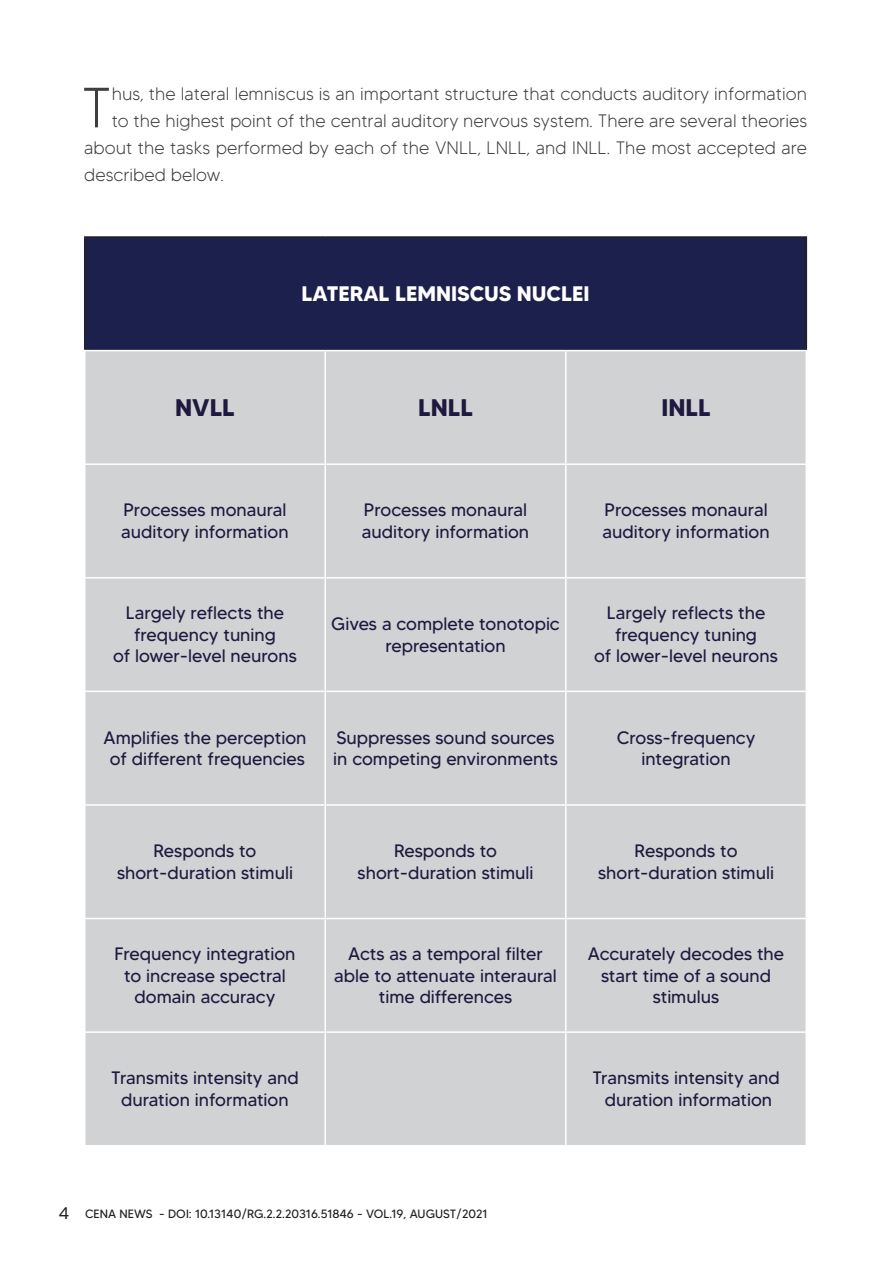
<style>
.page{position:relative;width:893px;height:1263px;background:#fff}
.page>*{position:absolute;margin:0;border:0;box-sizing:border-box;transform-origin:0 0}
.t1{font:300 56.55px "MADETOMMY";color:#3e3e3f}
.t2{font:700 24px "MADETOMMY";color:#1f193f}
.t3{font:700 21px "MADETOMMY";color:#fff}
.t4{font:18px/21.6px "MADETOMMY";color:#1f193f;text-align:center}
.t5{font:300 18px "MADETOMMY";color:#3e3e3f}
.t6{font:12px "MADETOMMY";letter-spacing:-.005em;color:#231f20}
.s1{font-family:"Poppins";font-size:16.5px}
</style>
<div class="page">
<div style="left:85px;top:237px;width:721px;height:114px;background:#1c204d"></div>
<div style="left:85px;top:351px;width:721px;height:794px;background:#d1d2d4"></div>
<hr style="left:84px;top:236px;width:241px;height:2px;background:#231f20">
<hr style="left:84px;top:238px;width:1px;height:112px;background:#231f20">
<hr style="left:325px;top:236px;width:241px;height:2px;background:#231f20">
<hr style="left:566px;top:236px;width:241px;height:2px;background:#231f20">
<hr style="left:806px;top:238px;width:1px;height:112px;background:#231f20">
<hr style="left:84px;top:350px;width:241px;height:1px;background:#fff">
<hr style="left:325px;top:350px;width:241px;height:1px;background:#fff">
<hr style="left:324px;top:351px;width:2px;height:112px;background:#fff">
<hr style="left:566px;top:350px;width:241px;height:1px;background:#fff">
<hr style="left:565px;top:351px;width:2px;height:112px;background:#fff">
<hr style="left:84px;top:463px;width:241px;height:2px;background:#fff">
<hr style="left:325px;top:463px;width:241px;height:2px;background:#fff">
<hr style="left:324px;top:465px;width:2px;height:112px;background:#fff">
<hr style="left:566px;top:463px;width:241px;height:2px;background:#fff">
<hr style="left:565px;top:465px;width:2px;height:112px;background:#fff">
<hr style="left:84px;top:577px;width:241px;height:1px;background:#fff">
<hr style="left:325px;top:577px;width:241px;height:1px;background:#fff">
<hr style="left:324px;top:578px;width:2px;height:113px;background:#fff">
<hr style="left:566px;top:577px;width:241px;height:1px;background:#fff">
<hr style="left:565px;top:578px;width:2px;height:113px;background:#fff">
<hr style="left:84px;top:691px;width:241px;height:1px;background:#fff">
<hr style="left:325px;top:691px;width:241px;height:1px;background:#fff">
<hr style="left:324px;top:692px;width:2px;height:112px;background:#fff">
<hr style="left:566px;top:691px;width:241px;height:1px;background:#fff">
<hr style="left:565px;top:692px;width:2px;height:112px;background:#fff">
<hr style="left:84px;top:804px;width:241px;height:2px;background:#fff">
<hr style="left:325px;top:804px;width:241px;height:2px;background:#fff">
<hr style="left:324px;top:806px;width:2px;height:112px;background:#fff">
<hr style="left:566px;top:804px;width:241px;height:2px;background:#fff">
<hr style="left:565px;top:806px;width:2px;height:112px;background:#fff">
<hr style="left:84px;top:918px;width:241px;height:1px;background:#fff">
<hr style="left:325px;top:918px;width:241px;height:1px;background:#fff">
<hr style="left:324px;top:919px;width:2px;height:112px;background:#fff">
<hr style="left:566px;top:918px;width:241px;height:1px;background:#fff">
<hr style="left:565px;top:919px;width:2px;height:112px;background:#fff">
<hr style="left:84px;top:1031px;width:241px;height:2px;background:#fff">
<hr style="left:325px;top:1031px;width:241px;height:2px;background:#fff">
<hr style="left:324px;top:1033px;width:2px;height:112px;background:#fff">
<hr style="left:566px;top:1031px;width:241px;height:2px;background:#fff">
<hr style="left:565px;top:1033px;width:2px;height:112px;background:#fff">
<h1 class="t1" style="left:81px;top:73px;width:32px">T</h1>
<p class="t5" style="left:112px;top:83px;width:697px">hus, the lateral lemniscus is an important structure that conducts auditory information</p>
<p class="t5" style="left:112px;top:110px;width:697px">to the highest point of the central auditory nervous system. There are several theories</p>
<p class="t5" style="left:84px;top:137px;width:724px">about the tasks performed by each of the VNLL, LNLL, and INLL. The most accepted are</p>
<p class="t5" style="left:84px;top:164px;width:141px">described below.</p>
<p class="t3" style="left:301px;top:281px;width:290px">LATERAL LEMNISCUS NUCLEI</p>
<h2 class="t2" style="left:175px;top:392px;width:61px">NVLL</h2>
<h2 class="t2" style="left:418px;top:392px;width:56px">LNLL</h2>
<h2 class="t2" style="left:661px;top:392px;width:51px">INLL</h2>
<p class="t4" style="left:121px;top:499px;width:169px;text-align:left">Processes monaural auditory information</p>
<p class="t4" style="left:362px;top:499px;width:169px;text-align:left">Processes monaural auditory information</p>
<p class="t4" style="left:602px;top:499px;width:169px;text-align:left">Processes monaural auditory information</p>
<p class="t4" style="left:113px;top:602px;width:185px">Largely reflects the frequency tuning<br>of lower-level neurons</p>
<p class="t4" style="left:331px;top:613px;width:230px">Gives a complete tonotopic representation</p>
<p class="t4" style="left:594px;top:602px;width:185px">Largely reflects the frequency tuning<br>of lower-level neurons</p>
<p class="t4" style="left:104px;top:726px;width:204px">Amplifies the perception of different frequencies</p>
<p class="t4" style="left:333px;top:726px;width:226px;text-align:left">Suppresses sound sources in competing environments</p>
<p class="t4" style="left:617px;top:726px;width:140px">Cross-frequency integration</p>
<p class="t4" style="left:117px;top:840px;width:177px">Responds to short-duration stimuli</p>
<p class="t4" style="left:358px;top:840px;width:177px">Responds to short-duration stimuli</p>
<p class="t4" style="left:598px;top:840px;width:177px">Responds to short-duration stimuli</p>
<p class="t4" style="left:114px;top:943px;width:183px">Frequency integration to increase spectral domain accuracy</p>
<p class="t4" style="left:334px;top:943px;width:224px">Acts as a temporal filter able to attenuate interaural time differences</p>
<p class="t4" style="left:588px;top:943px;width:198px">Accurately decodes the start time of a sound stimulus</p>
<p class="t4" style="left:111px;top:1067px;width:189px">Transmits intensity and duration information</p>
<p class="t4" style="left:592px;top:1067px;width:189px">Transmits intensity and duration information</p>
<p class="t6" style="left:59px;top:1206px;width:431px"><span class="s1">4</span> CENA NEWS - DOI: 10.13140/RG.2.2.20316.51846 - VOL.19, AUGUST/2021</p>
</div>
